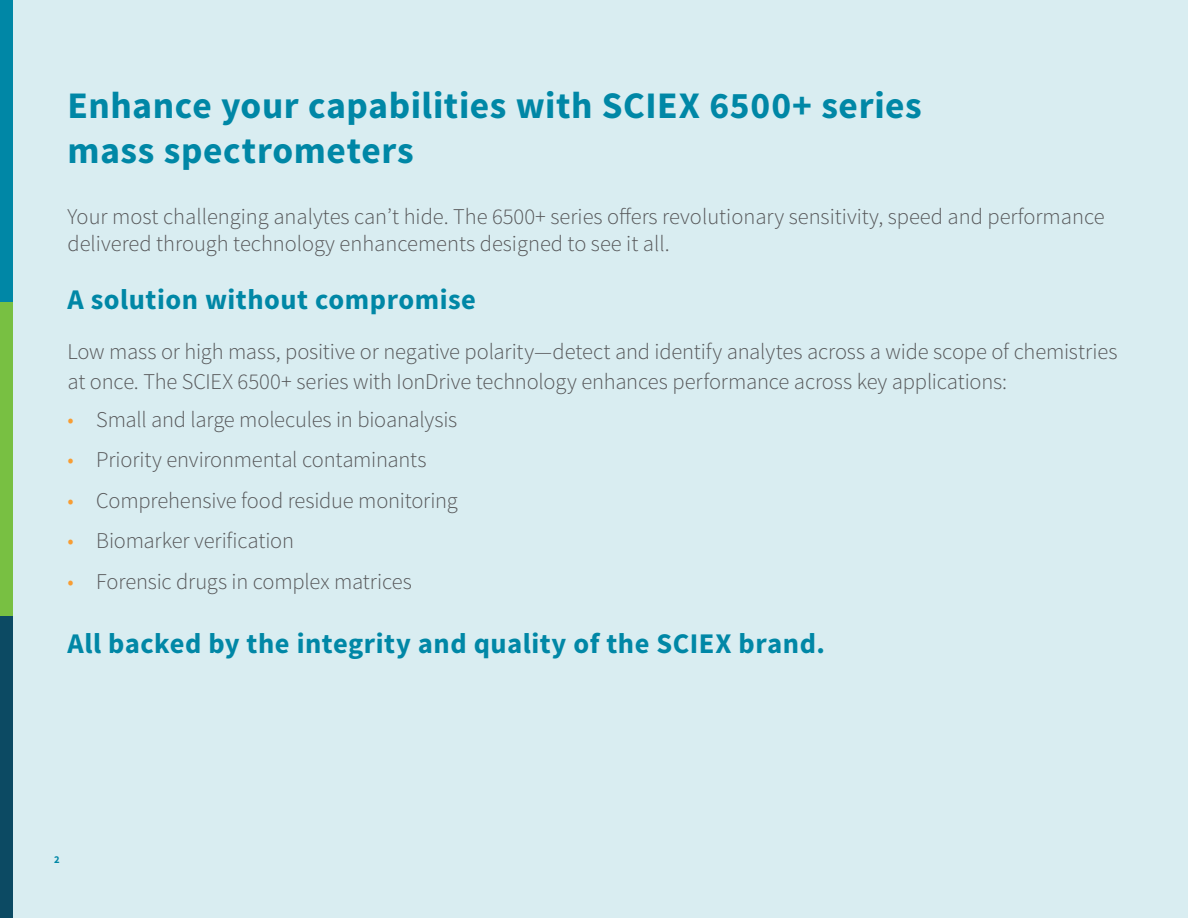
<style>
.page{position:relative;width:1188px;height:918px;background:#d9edf1}
.page>*{position:absolute;margin:0;border:0;box-sizing:border-box;transform-origin:0 0}
.t1{font:700 37.5px/45px "Source Sans Pro";letter-spacing:.015em;color:#0087a6}
.t2{font:700 28.5px "Source Sans Pro";letter-spacing:.015em;color:#0087a6}
.t3{font:300 22.5px/27px "Source Sans Pro";letter-spacing:-.005em;color:#57585a}
.t4{font:700 10.5px "Source Sans Pro";color:#0087a6}
.s1{color:#f89d33}
</style>
<div class="page">
<div style="left:0;top:302px;width:13px;height:314px;background:#78c042"></div>
<div style="left:0;top:0;width:13px;height:302px;background:#0087a6"></div>
<div style="left:0;top:616px;width:13px;height:302px;background:#0c4a63"></div>
<h1 class="t1" style="left:68px;top:85px;width:856px">Enhance your capabilities with SCIEX 6500+ series mass spectrometers</h1>
<p class="t3" style="left:68px;top:203px;width:1039px">Your most challenging analytes can’t hide. The 6500+ series offers revolutionary sensitivity, speed and performance delivered through technology enhancements designed to see it all.</p>
<p class="t2" style="left:68px;top:281px;width:410px">A solution without compromise</p>
<p class="t3" style="left:68px;top:337px;width:1051px;line-height:30px">Low mass or high mass, positive or negative polarity—detect and identify analytes across a wide scope of chemistries at once. The SCIEX 6500+ series with IonDrive technology enhances performance across key applications:</p>
<p class="t3" style="left:68px;top:406px;width:391px"><span class="s1">•</span> Small and large molecules in bioanalysis</p>
<p class="t3" style="left:68px;top:446px;width:361px"><span class="s1">•</span> Priority environmental contaminants</p>
<p class="t3" style="left:68px;top:487px;width:392px"><span class="s1">•</span> Comprehensive food residue monitoring</p>
<p class="t3" style="left:68px;top:527px;width:228px"><span class="s1">•</span> Biomarker verification</p>
<p class="t3" style="left:68px;top:568px;width:346px"><span class="s1">•</span> Forensic drugs in complex matrices</p>
<p class="t2" style="left:68px;top:625px;width:759px">All backed by the integrity and quality of the SCIEX brand.</p>
<p class="t4" style="left:54px;top:853px;width:7px">2</p>
</div>
